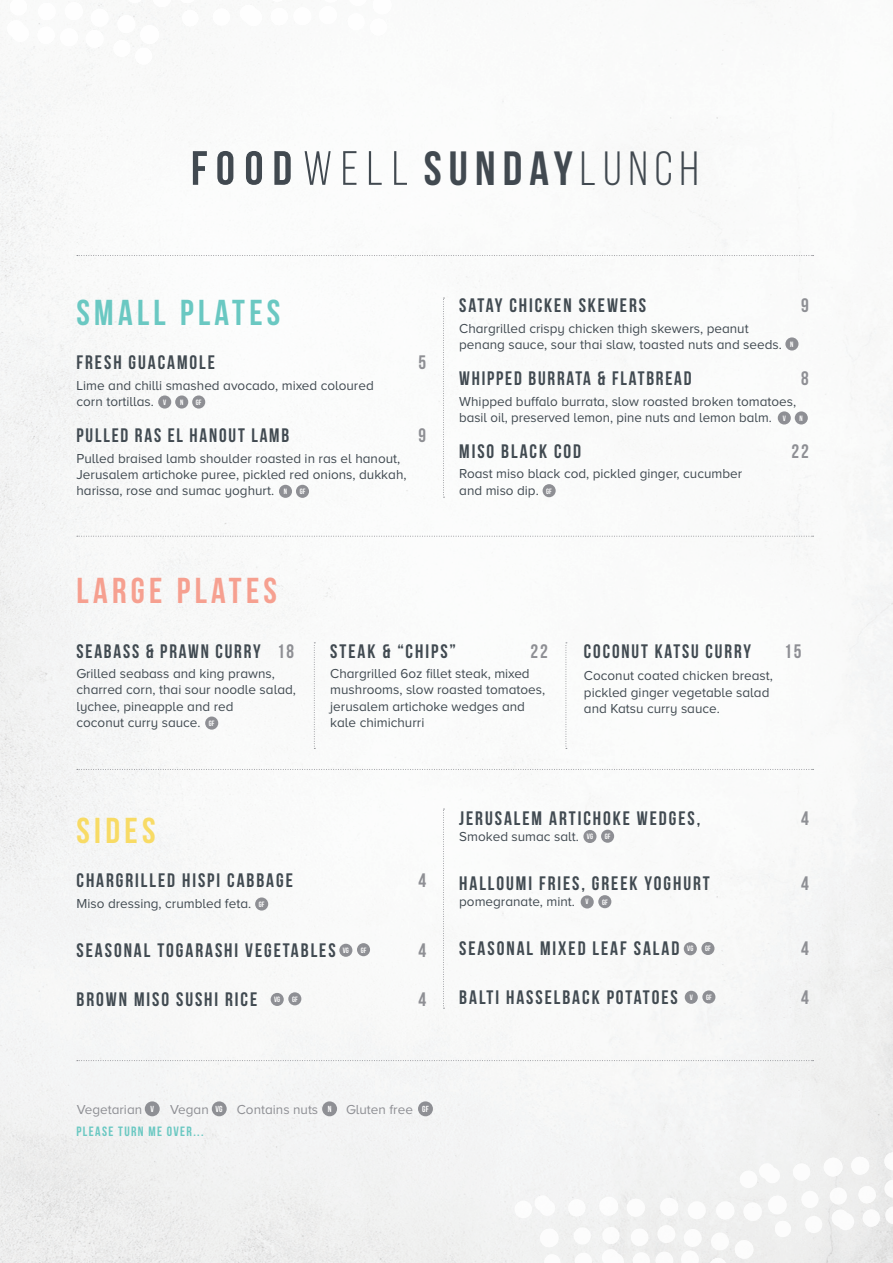
<style>
.page{position:relative;width:893px;height:1263px;background:#fff}
.page>*{position:absolute;margin:0;border:0;box-sizing:border-box;transform-origin:0 0}
.t1{font:700 48px "Bebas Neue";letter-spacing:.15em;color:#414950}
.t2{font:700 36px "Bebas Neue";letter-spacing:.12em;color:#6ac8c2}
.t3{font:700 36px "Bebas Neue";letter-spacing:.12em;color:#f6a090}
.t4{font:700 36px "Bebas Neue";letter-spacing:.12em;color:#f8db65}
.t5{font:700 19.5px "Bebas Neue";letter-spacing:.1em;color:#414a51}
.t6{font:700 19.5px "Bebas Neue";color:#8e8f94}
.t7{font:13.5px/16.2px "Proxima Nova A";color:#414a51}
.t8{font:13.5px "Proxima Nova A";color:#8e8f94}
.t9{font:700 13.5px "Bebas Neue";letter-spacing:.1em;color:#6ac8c2}
.t10{font:700 8.85px "Bebas Neue";color:#fff}
.t11{font:700 7.65px "Bebas Neue";color:#fff}
.s1{font-weight:400}
.s2{color:#8e8f94}
</style>
<div class="page">
<img style="left:0;top:1px;width:893px;height:1262px">
<svg style="left:567px;top:1152px;width:326px;height:111px"></svg>
<svg style="left:539px;top:1227px;width:22px;height:36px"></svg>
<svg style="left:513px;top:1194px;width:43px;height:25px"></svg>
<svg style="left:443px;top:809px;width:1px;height:200px"></svg>
<svg style="left:318px;top:1px;width:23px;height:24px"></svg>
<svg style="left:212px;top:7px;width:19px;height:20px"></svg>
<svg style="left:239px;top:1px;width:73px;height:26px"></svg>
<svg style="left:347px;top:1px;width:45px;height:35px"></svg>
<svg style="left:6px;top:1px;width:24px;height:42px"></svg>
<svg style="left:36px;top:1px;width:163px;height:65px"></svg>
<svg style="left:77px;top:255px;width:737px;height:1px"></svg>
<svg style="left:77px;top:1060px;width:737px;height:1px"></svg>
<svg style="left:443px;top:298px;width:1px;height:200px"></svg>
<svg style="left:77px;top:536px;width:737px;height:1px"></svg>
<svg style="left:77px;top:769px;width:737px;height:1px"></svg>
<svg style="left:314px;top:642px;width:1px;height:107px"></svg>
<svg style="left:566px;top:642px;width:1px;height:107px"></svg>
<div style="left:158px;top:395px;width:13px;height:14px;background:#8e8f94;border-radius:50%"></div>
<div style="left:175px;top:395px;width:13px;height:14px;background:#8e8f94;border-radius:50%"></div>
<div style="left:192px;top:395px;width:13px;height:14px;background:#8e8f94;border-radius:50%"></div>
<div style="left:279px;top:485px;width:13px;height:13px;background:#8e8f94;border-radius:50%"></div>
<div style="left:296px;top:485px;width:13px;height:13px;background:#8e8f94;border-radius:50%"></div>
<div style="left:785px;top:337px;width:13px;height:13px;background:#8e8f94;border-radius:50%"></div>
<div style="left:543px;top:484px;width:13px;height:13px;background:#8e8f94;border-radius:50%"></div>
<div style="left:778px;top:411px;width:13px;height:13px;background:#8e8f94;border-radius:50%"></div>
<div style="left:795px;top:411px;width:13px;height:13px;background:#8e8f94;border-radius:50%"></div>
<div style="left:205px;top:716px;width:13px;height:14px;background:#8e8f94;border-radius:50%"></div>
<div style="left:255px;top:897px;width:13px;height:13px;background:#8e8f94;border-radius:50%"></div>
<div style="left:357px;top:943px;width:13px;height:13px;background:#8e8f94;border-radius:50%"></div>
<div style="left:339px;top:944px;width:13px;height:13px;background:#8e8f94;border-radius:50%"></div>
<div style="left:288px;top:992px;width:13px;height:13px;background:#8e8f94;border-radius:50%"></div>
<div style="left:271px;top:993px;width:13px;height:13px;background:#8e8f94;border-radius:50%"></div>
<div style="left:601px;top:830px;width:13px;height:13px;background:#8e8f94;border-radius:50%"></div>
<div style="left:583px;top:830px;width:13px;height:13px;background:#8e8f94;border-radius:50%"></div>
<div style="left:701px;top:942px;width:13px;height:13px;background:#8e8f94;border-radius:50%"></div>
<div style="left:684px;top:942px;width:13px;height:13px;background:#8e8f94;border-radius:50%"></div>
<div style="left:598px;top:895px;width:13px;height:13px;background:#8e8f94;border-radius:50%"></div>
<div style="left:581px;top:895px;width:13px;height:13px;background:#8e8f94;border-radius:50%"></div>
<div style="left:702px;top:990px;width:13px;height:13px;background:#8e8f94;border-radius:50%"></div>
<div style="left:685px;top:991px;width:13px;height:13px;background:#8e8f94;border-radius:50%"></div>
<svg style="left:193px;top:151px;width:14px;height:34px"></svg>
<svg style="left:217px;top:151px;width:16px;height:34px"></svg>
<svg style="left:246px;top:151px;width:16px;height:34px"></svg>
<svg style="left:274px;top:151px;width:17px;height:34px"></svg>
<svg style="left:305px;top:151px;width:26px;height:34px"></svg>
<svg style="left:343px;top:151px;width:13px;height:34px"></svg>
<svg style="left:369px;top:151px;width:13px;height:34px"></svg>
<svg style="left:394px;top:151px;width:13px;height:34px"></svg>
<div style="left:212px;top:1101px;width:15px;height:15px;background:#8e8f94;border-radius:50%"></div>
<div style="left:145px;top:1101px;width:15px;height:15px;background:#8e8f94;border-radius:50%"></div>
<div style="left:322px;top:1101px;width:15px;height:15px;background:#8e8f94;border-radius:50%"></div>
<div style="left:418px;top:1101px;width:15px;height:15px;background:#8e8f94;border-radius:50%"></div>
<p class="t1" style="left:424px;top:142px;width:276px">SUNDAY<span class="s1">LUNCH</span></p>
<p class="t2" style="left:77px;top:292px;width:205px">SMALL PLATES</p>
<p class="t5" style="left:77px;top:352px;width:140px">FRESH GUACAMOLE</p>
<p class="t6" style="left:418px;top:352px;width:9px">5</p>
<p class="t7" style="left:77px;top:377px;width:299px">Lime and chilli smashed avocado, mixed coloured corn tortillas.</p>
<p class="t5" style="left:77px;top:425px;width:214px">PULLED RAS EL HANOUT LAMB</p>
<p class="t6" style="left:418px;top:425px;width:9px">9</p>
<p class="t7" style="left:77px;top:450px;width:331px">Pulled braised lamb shoulder roasted in ras el hanout,<br>Jerusalem artichoke puree, pickled red onions, dukkah, harissa, rose and sumac yoghurt.</p>
<p class="t11" style="left:163px;top:398px;width:5px">V</p>
<p class="t11" style="left:180px;top:398px;width:5px">N</p>
<p class="t11" style="left:196px;top:398px;width:7px">GF</p>
<p class="t11" style="left:284px;top:487px;width:5px">N</p>
<p class="t11" style="left:300px;top:487px;width:7px">GF</p>
<p class="t3" style="left:77px;top:571px;width:202px">LARGE PLATES</p>
<p class="t5" style="left:459px;top:295px;width:188px">SATAY CHICKEN SKEWERS</p>
<p class="t6" style="left:801px;top:295px;width:9px">9</p>
<p class="t7" style="left:459px;top:320px;width:324px">Chargrilled crispy chicken thigh skewers, peanut penang sauce, sour thai slaw, toasted nuts and seeds.</p>
<p class="t5" style="left:459px;top:368px;width:234px">WHIPPED BURRATA &amp; FLATBREAD</p>
<p class="t6" style="left:801px;top:368px;width:9px">8</p>
<p class="t7" style="left:459px;top:393px;width:338px">Whipped buffalo burrata, slow roasted broken tomatoes, basil oil, preserved lemon, pine nuts and lemon balm.</p>
<p class="t5" style="left:459px;top:440px;width:123px">MISO BLACK COD</p>
<p class="t6" style="left:791px;top:440px;width:19px">22</p>
<p class="t7" style="left:459px;top:466px;width:284px">Roast miso black cod, pickled ginger, cucumber and miso dip.</p>
<p class="t11" style="left:790px;top:340px;width:5px">N</p>
<p class="t11" style="left:783px;top:414px;width:5px">V</p>
<p class="t11" style="left:800px;top:414px;width:5px">N</p>
<p class="t11" style="left:546px;top:487px;width:7px">GF</p>
<p class="t5" style="left:77px;top:640px;width:219px">SEABASS &amp; PRAWN CURRY <span class="s2">18</span></p>
<p class="t7" style="left:77px;top:665px;width:221px">Grilled seabass and king prawns, charred corn, thai sour noodle salad, lychee, pineapple and red<br>coconut curry sauce.</p>
<p class="t11" style="left:209px;top:719px;width:7px">GF</p>
<p class="t5" style="left:330px;top:640px;width:127px">STEAK &amp; “CHIPS”</p>
<p class="t6" style="left:530px;top:640px;width:19px">22</p>
<p class="t7" style="left:330px;top:665px;width:216px">Chargrilled 6oz fillet steak, mixed mushrooms, slow roasted tomatoes, jerusalem artichoke wedges and kale chimichurri</p>
<p class="t5" style="left:584px;top:640px;width:169px">COCONUT KATSU CURRY</p>
<p class="t6" style="left:784px;top:640px;width:19px">15</p>
<p class="t7" style="left:584px;top:668px;width:190px">Coconut coated chicken breast, pickled ginger vegetable salad and Katsu curry sauce.</p>
<p class="t4" style="left:77px;top:810px;width:80px">SIDES</p>
<p class="t5" style="left:77px;top:870px;width:218px">CHARGRILLED HISPI CABBAGE</p>
<p class="t6" style="left:418px;top:870px;width:9px">4</p>
<p class="t7" style="left:77px;top:895px;width:176px">Miso dressing, crumbled feta.</p>
<p class="t5" style="left:77px;top:939px;width:261px">SEASONAL TOGARASHI VEGETABLES</p>
<p class="t6" style="left:418px;top:939px;width:9px">4</p>
<p class="t5" style="left:77px;top:988px;width:182px">BROWN MISO SUSHI RICE</p>
<p class="t6" style="left:418px;top:988px;width:9px">4</p>
<p class="t11" style="left:259px;top:900px;width:7px">GF</p>
<p class="t11" style="left:343px;top:946px;width:8px">VG</p>
<p class="t11" style="left:361px;top:946px;width:7px">GF</p>
<p class="t11" style="left:274px;top:995px;width:8px">VG</p>
<p class="t11" style="left:292px;top:995px;width:7px">GF</p>
<p class="t5" style="left:459px;top:807px;width:243px">JERUSALEM ARTICHOKE WEDGES,</p>
<p class="t6" style="left:801px;top:807px;width:9px">4</p>
<p class="t7" style="left:459px;top:828px;width:121px">Smoked sumac salt.</p>
<p class="t5" style="left:459px;top:872px;width:252px">HALLOUMI FRIES, GREEK YOGHURT</p>
<p class="t6" style="left:801px;top:872px;width:9px">4</p>
<p class="t7" style="left:459px;top:893px;width:117px">pomegranate, mint.</p>
<p class="t5" style="left:459px;top:937px;width:222px">SEASONAL MIXED LEAF SALAD</p>
<p class="t6" style="left:801px;top:937px;width:9px">4</p>
<p class="t5" style="left:459px;top:986px;width:220px">BALTI HASSELBACK POTATOES</p>
<p class="t6" style="left:801px;top:986px;width:9px">4</p>
<p class="t11" style="left:587px;top:832px;width:8px">VG</p>
<p class="t11" style="left:605px;top:832px;width:7px">GF</p>
<p class="t11" style="left:586px;top:897px;width:5px">V</p>
<p class="t11" style="left:602px;top:898px;width:7px">GF</p>
<p class="t11" style="left:687px;top:944px;width:8px">VG</p>
<p class="t11" style="left:705px;top:944px;width:7px">GF</p>
<p class="t11" style="left:690px;top:993px;width:5px">V</p>
<p class="t11" style="left:706px;top:993px;width:7px">GF</p>
<p class="t8" style="left:77px;top:1101px;width:67px">Vegetarian</p>
<p class="t8" style="left:170px;top:1101px;width:40px">Vegan</p>
<p class="t8" style="left:237px;top:1101px;width:83px">Contains nuts</p>
<p class="t8" style="left:346px;top:1101px;width:68px">Gluten free</p>
<p class="t10" style="left:150px;top:1104px;width:5px">V</p>
<p class="t10" style="left:216px;top:1104px;width:8px">VG</p>
<p class="t10" style="left:328px;top:1104px;width:5px">N</p>
<p class="t10" style="left:422px;top:1104px;width:8px">GF</p>
<p class="t9" style="left:77px;top:1123px;width:129px">PLEASE TURN ME OVER...</p>
</div>
